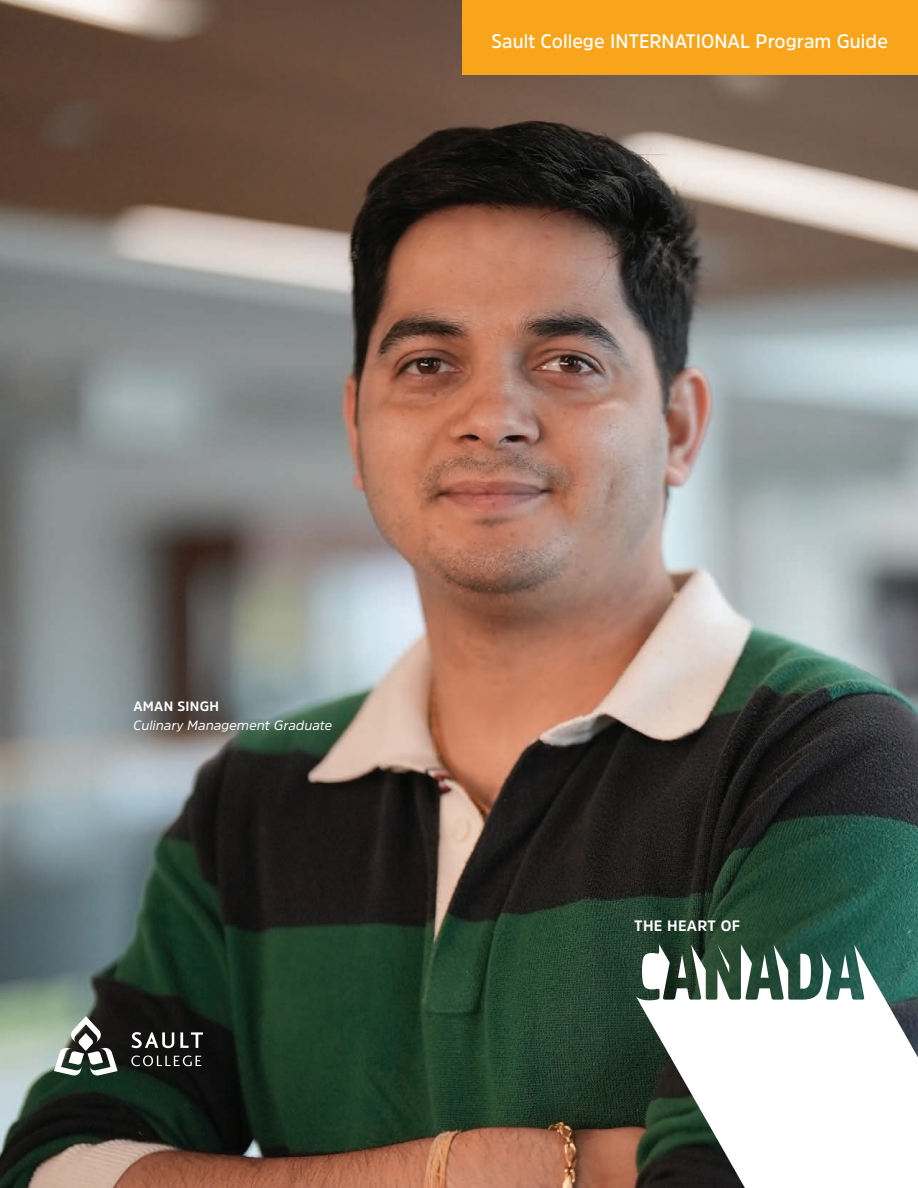
<style>
.page{position:relative;width:918px;height:1188px;background:#fff}
.page>*{position:absolute;margin:0;border:0;box-sizing:border-box;transform-origin:0 0}
.t1{font:600 19.5px "Amsi Pro";color:#fff;scale:.95 1}
.t2{font:700 15px "Amsi Pro";letter-spacing:.02em;color:#fff}
.student_program{font:italic 13.5px "Amsi Pro";color:#fff}
.student_name{font:700 13.5px "Amsi Pro";letter-spacing:.02em;color:#fff}
</style>
<div class="page">
<img style="left:0;top:0;width:918px;height:1188px">
<div style="left:462px;top:0;width:456px;height:74px;background:#f9a51b"></div>
<svg style="left:131px;top:1032px;width:43px;height:16px"></svg>
<svg style="left:180px;top:1032px;width:23px;height:16px"></svg>
<svg style="left:131px;top:1056px;width:70px;height:10px"></svg>
<svg style="left:54px;top:1016px;width:64px;height:60px"></svg>
<svg style="left:636px;top:943px;width:282px;height:245px"></svg>
<p class="t1" style="left:492px;top:28px;width:419px">Sault College INTERNATIONAL Program Guide</p>
<p class="student_name" style="left:133px;top:697px;width:87px">AMAN SINGH</p>
<p class="student_program" style="left:133px;top:716px;width:201px">Culinary Management Graduate</p>
<p class="t2" style="left:634px;top:915px;width:107px">THE HEART OF</p>
</div>
